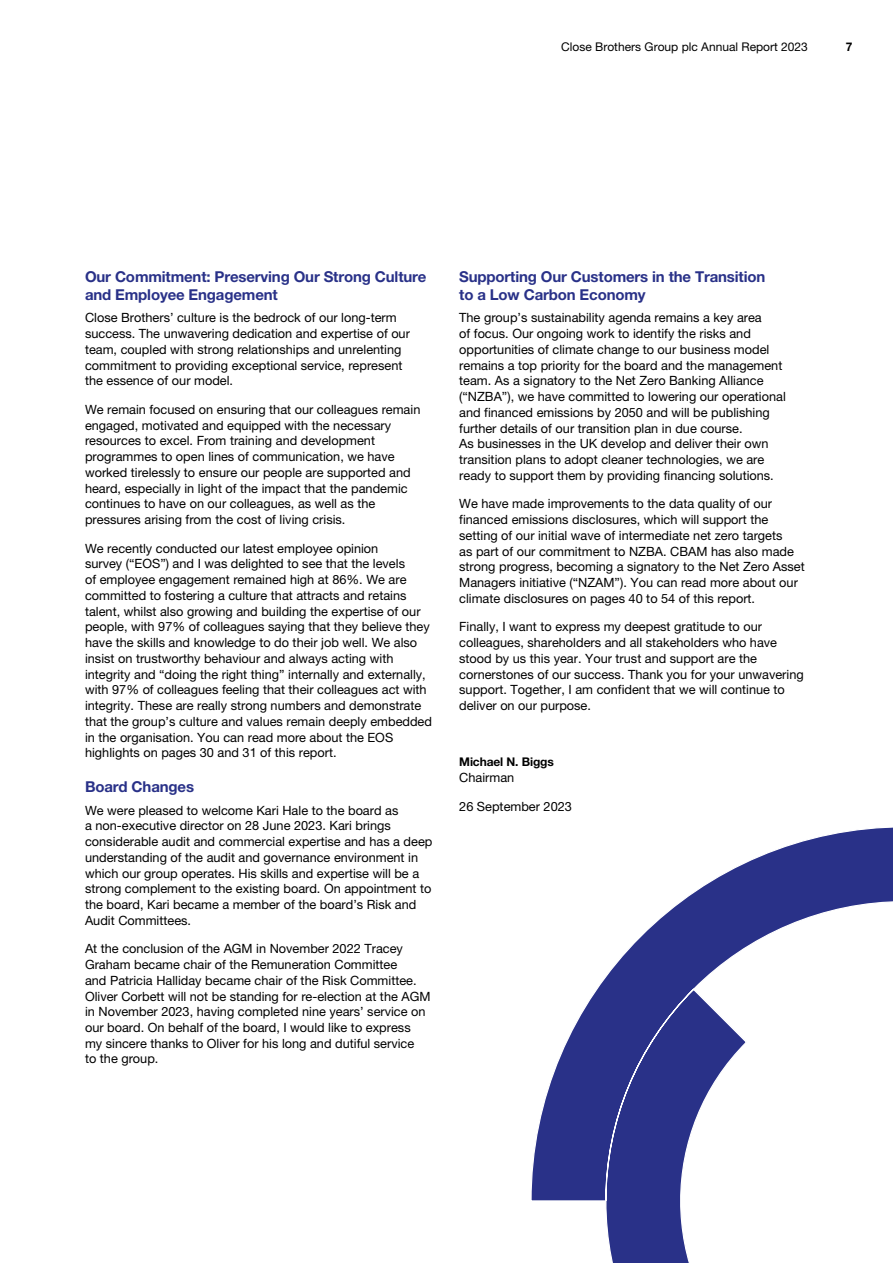
<style>
.page{position:relative;width:893px;height:1263px;background:#fff}
.page>*{position:absolute;margin:0;border:0;box-sizing:border-box;transform-origin:0 0}
.t1{font:700 15px/18px "Helvetica Neue LT Std";letter-spacing:-.01em;color:#293188}
.t2{font:12.75px/15.8px "Helvetica Neue LT Std";color:#000}
.t3{font:12px "Helvetica Neue LT Std";color:#000}
.t4{font:700 12px "Helvetica Neue LT Std";letter-spacing:-.01em;color:#000}
</style>
<div class="page">
<svg style="left:531px;top:827px;width:362px;height:436px"></svg>
<p class="t3" style="left:561px;top:40px;width:248px">Close Brothers Group plc Annual Report 2023</p>
<p class="t4" style="left:846px;top:39px;width:8px">7</p>
<p class="t1" style="left:85px;top:267px;width:343px">Our Commitment: Preserving Our Strong Culture and Employee Engagement</p>
<p class="t2" style="left:85px;top:310px;width:326px">Close Brothers’ culture is the bedrock of our long-term success. The unwavering dedication and expertise of our team, coupled with strong relationships and unrelenting commitment to providing exceptional service, represent the essence of our model.</p>
<p class="t2" style="left:85px;top:401px;width:337px">We remain focused on ensuring that our colleagues remain engaged, motivated and equipped with the necessary resources to excel. From training and development programmes to open lines of communication, we have worked tirelessly to ensure our people are supported and heard, especially in light of the impact that the pandemic continues to have on our colleagues, as well as the pressures arising from the cost of living crisis.</p>
<p class="t2" style="left:85px;top:540px;width:348px">We recently conducted our latest employee opinion<br>survey (“EOS”) and I was delighted to see that the levels<br>of employee engagement remained high at 86%. We are committed to fostering a culture that attracts and retains talent, whilst also growing and building the expertise of our people, with 97% of colleagues saying that they believe they have the skills and knowledge to do their job well. We also insist on trustworthy behaviour and always acting with integrity and “doing the right thing” internally and externally, with 97% of colleagues feeling that their colleagues act with integrity. These are really strong numbers and demonstrate that the group’s culture and values remain deeply embedded in the organisation. You can read more about the EOS highlights on pages 30 and 31 of this report.</p>
<p class="t1" style="left:85px;top:778px;width:111px">Board Changes</p>
<p class="t2" style="left:85px;top:802px;width:349px">We were pleased to welcome Kari Hale to the board as<br>a non-executive director on 28 June 2023. Kari brings considerable audit and commercial expertise and has a deep understanding of the audit and governance environment in which our group operates. His skills and expertise will be a strong complement to the existing board. On appointment to the board, Kari became a member of the board’s Risk and Audit Committees.</p>
<p class="t2" style="left:85px;top:941px;width:347px">At the conclusion of the AGM in November 2022 Tracey Graham became chair of the Remuneration Committee<br>and Patricia Halliday became chair of the Risk Committee.<br>Oliver Corbett will not be standing for re-election at the AGM in November 2023, having completed nine years’ service on our board. On behalf of the board, I would like to express my sincere thanks to Oliver for his long and dutiful service<br>to the group.</p>
<p class="t1" style="left:459px;top:267px;width:308px">Supporting Our Customers in the Transition to a Low Carbon Economy</p>
<p class="t2" style="left:459px;top:310px;width:328px">The group’s sustainability agenda remains a key area<br>of focus. Our ongoing work to identify the risks and opportunities of climate change to our business model remains a top priority for the board and the management team. As a signatory to the Net Zero Banking Alliance (“NZBA”), we have committed to lowering our operational and financed emissions by 2050 and will be publishing further details of our transition plan in due course.<br>As businesses in the UK develop and deliver their own transition plans to adopt cleaner technologies, we are ready to support them by providing financing solutions.</p>
<p class="t2" style="left:459px;top:496px;width:347px">We have made improvements to the data quality of our financed emissions disclosures, which will support the setting of our initial wave of intermediate net zero targets<br>as part of our commitment to NZBA. CBAM has also made strong progress, becoming a signatory to the Net Zero Asset Managers initiative (“NZAM”). You can read more about our climate disclosures on pages 40 to 54 of this report.</p>
<p class="t2" style="left:459px;top:619px;width:346px">Finally, I want to express my deepest gratitude to our colleagues, shareholders and all stakeholders who have stood by us this year. Your trust and support are the cornerstones of our success. Thank you for your unwavering support. Together, I am confident that we will continue to deliver on our purpose.</p>
<p class="t4" style="left:459px;top:755px;width:96px">Michael N. Biggs</p>
<p class="t2" style="left:459px;top:769px;width:57px">Chairman</p>
<p class="t2" style="left:459px;top:798px;width:114px">26 September 2023</p>
</div>
